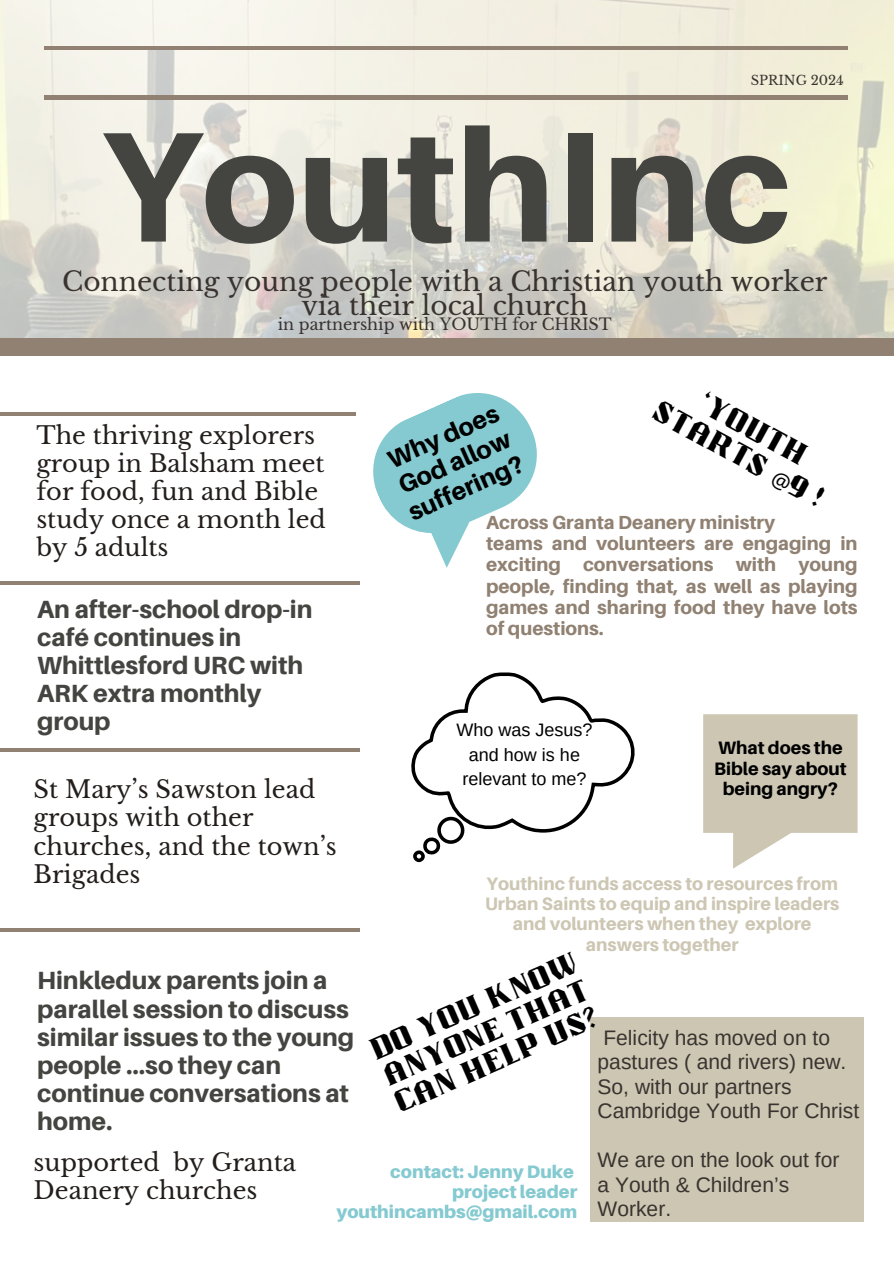
<style>
.page{position:relative;width:894px;height:1264px;background:#fff}
.page>*{position:absolute;margin:0;border:0;box-sizing:border-box;transform-origin:0 0}
.t1{font:800 156.9px "Aileron";color:#444440}
.t2{font:26.4px/23.7px "Libre Baskerville";color:#393330;text-align:center}
.t3{font:800 24.9px/28.2px "Aileron";color:#444440}
.t4{font:800 24.9px/28px "Aileron";color:#000;text-align:justify}
.t5{font:24px/28.2px "Libre Baskerville";color:#231e1b}
.t6{font:21.15px/29.1px "Bisdak";color:#000;text-align:center}
.t7{font:21px/24.5px "Arimo";color:#393330}
.t8{font:800 18.9px/21.3px "Aileron";color:#908172}
.t9{font:800 18px/20.2px "Aileron";color:#ccc6b3;text-align:center}
.t10{font:900 18px/20.2px "Aileron";color:#85cad0;text-align:right}
.t11{font:18px/24.8px "Arimo";color:#000;text-align:center}
.t12{font:800 18px/20.2px "Aileron";color:#000;text-align:center}
.t13{font:15.9px "Libre Baskerville";color:#393330}
.t14{font:13.05px "Libre Baskerville";color:#393330}
.s1{font-family:"Noto Sans"}
</style>
<div class="page">
<hr style="left:0;top:581px;width:359px;height:3px;background:#908172">
<hr style="left:0;top:748px;width:359px;height:3px;background:#908172">
<hr style="left:0;top:928px;width:359px;height:3px;background:#908172">
<hr style="left:0;top:412px;width:355px;height:3px;background:#908172">
<img style="left:0;top:0;width:893px;height:338px">
<hr style="left:45px;top:96px;width:802px;height:3px;background:#908172">
<hr style="left:45px;top:47px;width:802px;height:3px;background:#908172">
<div style="left:0;top:338px;width:893px;height:17px;background:#908172"></div>
<div style="left:590px;top:1017px;width:273px;height:204px;background:#ccc6b3"></div>
<svg style="left:411px;top:672px;width:224px;height:190px"></svg>
<svg style="left:373px;top:393px;width:164px;height:175px"></svg>
<svg style="left:703px;top:714px;width:154px;height:154px"></svg>
<p class="t14" style="left:750px;top:72px;width:95px">SPRING 2024</p>
<p class="t1" style="left:101px;top:89px;width:691px">YouthInc</p>
<p class="t2" style="left:62px;top:270px;width:766px">Connecting young people with a Christian youth worker via their local church</p>
<p class="t13" style="left:278px;top:315px;width:335px">in partnership with YOUTH for CHRIST</p>
<p class="t6" style="left:676px;top:373px;width:191px;rotate:29deg">‘youth starts <span class="s1">@</span>9 !</p>
<h3 class="t4" style="left:380px;top:448px;width:125px;rotate:-24deg">Why does God allow suffering?</h3>
<p class="t5" style="left:36px;top:421px;width:291px">The thriving explorers group in Balsham meet for food, fun and Bible study once a month led by 5 adults</p>
<h5 class="t8" style="left:486px;top:511px;width:373px">Across Granta Deanery ministry<br>teams and volunteers are engaging in exciting conversations with young people, finding that, as well as playing games and sharing food they have lots of questions.</h5>
<h1 class="t3" style="left:37px;top:594px;width:277px">An after-school drop-in café continues in<br>Whittlesford URC with<br>ARK extra monthly group</h1>
<h2 class="t11" style="left:456px;top:717px;width:137px">Who was Jesus? and how is he relevant to me?</h2>
<p class="t12" style="left:713px;top:737px;width:134px">What does the<br>Bible say about being angry?</p>
<p class="t5" style="left:34px;top:775px;width:304px">St Mary’s Sawston lead groups with other churches, and the town’s<br>Brigades</p>
<h6 class="t9" style="left:485px;top:873px;width:355px">Youthinc funds access to resources from Urban Saints to equip and inspire leaders and volunteers when they explore answers together</h6>
<p class="t6" style="left:368px;top:1040px;width:225px;text-align:justify;rotate:-24deg">dO YOU KNOW ANYONE THAT CAN HELP US?</p>
<h5 class="t3" style="left:37px;top:966px;width:318px">Hinkledux parents join a parallel session to discuss similar issues to the young people ...so they can continue conversations at home.</h5>
<h4 class="t7" style="left:597px;top:1025px;width:263px">Felicity has moved on to pastures ( and rivers) new.<br>So, with our partners<br>Cambridge Youth For Christ</h4>
<h2 class="t7" style="left:597px;top:1147px;width:243px">We are on the look out for a Youth &amp; Children’s<br>Worker.</h2>
<h3 class="t5" style="left:34px;top:1148px;width:264px">supported by Granta<br>Deanery churches</h3>
<p class="t10" style="left:336px;top:1160px;width:242px">contact: Jenny Duke project leader youthincambs@gmail.com</p>
</div>
